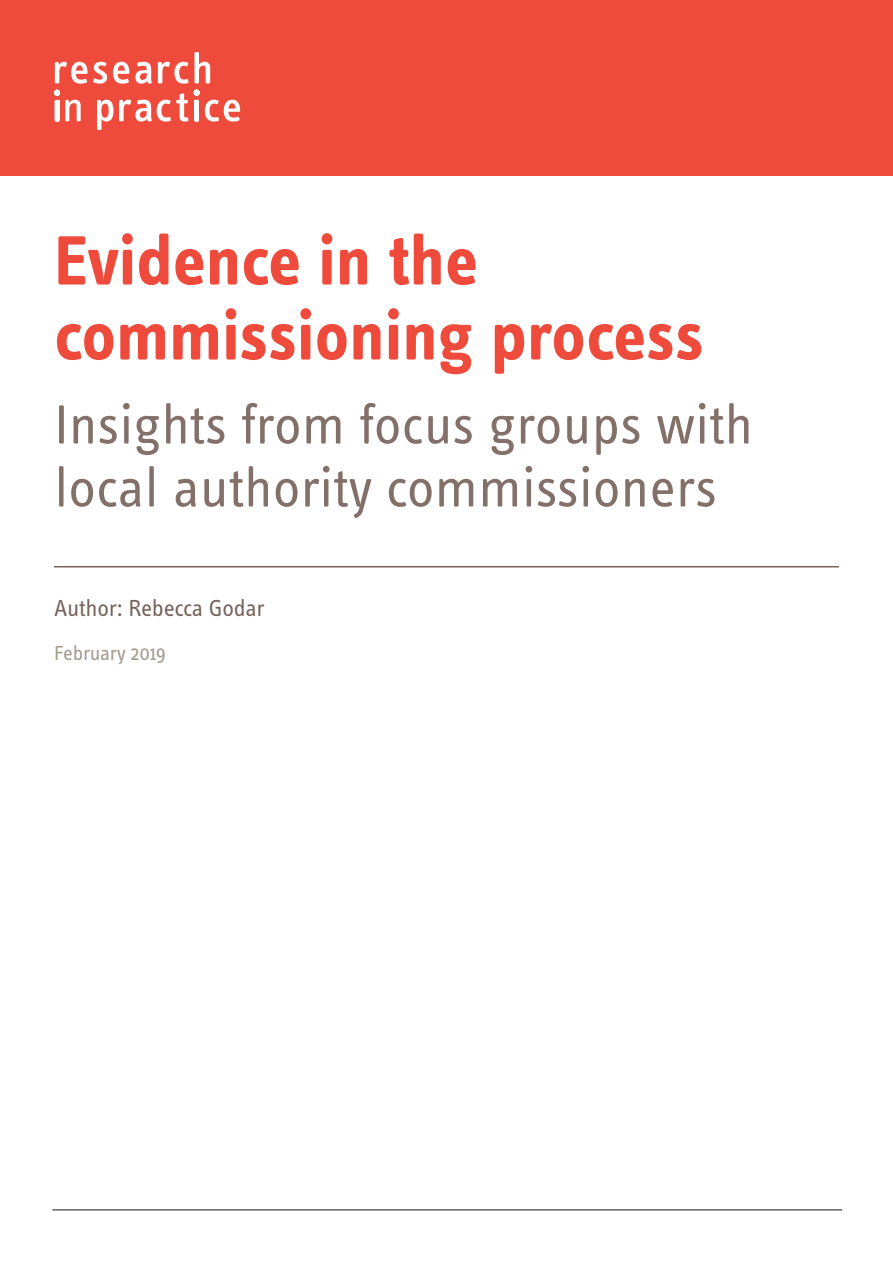
<style>
.page{position:relative;width:893px;height:1263px;background:#fff}
.page>*{position:absolute;margin:0;border:0;box-sizing:border-box;transform-origin:0 0}
.t1{font:700 72px/75px "Info Text Pro";color:#ef4b3d}
.t2{font:57px/63px "Info Text Pro";color:#837069}
.Body{font:24px "Info Text Pro";letter-spacing:-.01em;color:#76635b}
.Body-2{font:21px "Info Text Pro";letter-spacing:-.015em;color:#a4998c}
</style>
<div class="page">
<hr style="left:52px;top:1209px;width:790px;height:1px;background:#636366">
<div style="left:0;top:0;width:893px;height:175px;background:#ef4b3d"></div>
<svg style="left:54px;top:52px;width:186px;height:78px"></svg>
<hr style="left:54px;top:566px;width:785px;height:1px;background:#76635b">
<p class="t1" style="left:54px;top:222px;width:651px">Evidence in the commissioning process</p>
<p class="t2" style="left:54px;top:392px;width:701px">Insights from focus groups with local authority commissioners</p>
<p class="Body" style="left:54px;top:594px;width:212px">Author: Rebecca Godar</p>
<p class="Body-2" style="left:54px;top:640px;width:113px">February 2019</p>
</div>
